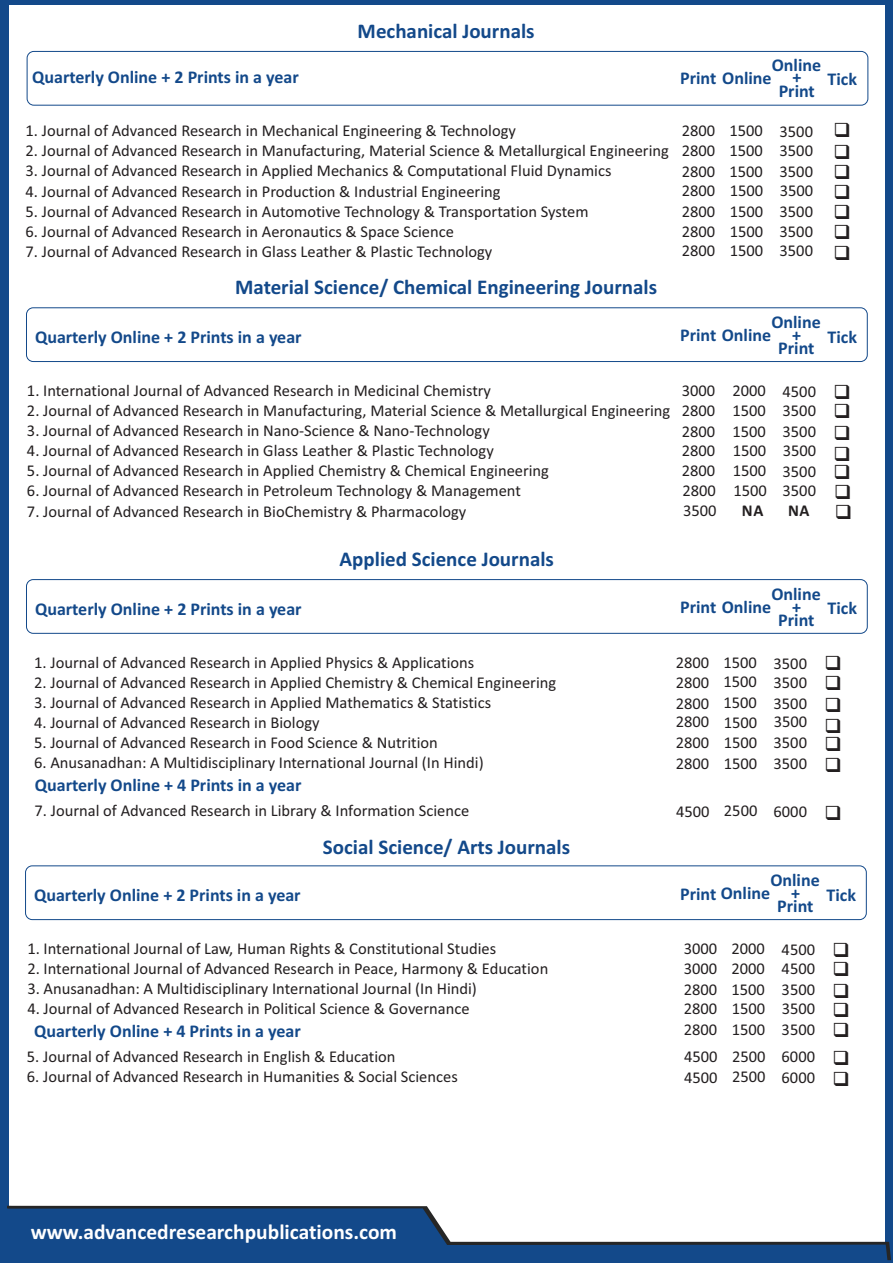
<style>
.page{position:relative;width:893px;height:1263px;background:#fff}
.page>*{position:absolute;margin:0;border:0;box-sizing:border-box;transform-origin:0 0}
.t1{font:700 21.45px "Calibri";color:#fff}
.t2{font:700 21px "Calibri";color:#13498a}
.t3{font:19.5px/20.9px "Wingdings";color:#231f20;text-align:justify}
.t4{font:700 18px/12.9px "Calibri";color:#13498a;text-align:center}
.t5{font:16.5px/20.9px "Calibri";color:#231f20}
.t6{font:700 16.5px "Calibri";color:#231f20}
</style>
<div class="page">
<div style="left:0;top:0;width:8px;height:1263px;background:#13498a"></div>
<div style="left:886px;top:0;width:7px;height:1263px;background:#13498a"></div>
<div style="left:0;top:0;width:893px;height:5px;background:#13498a"></div>
<div style="left:27px;top:51px;width:841px;height:54px;border:1px solid #13498a;border-radius:7px"></div>
<div style="left:26px;top:308px;width:841px;height:54px;border:1px solid #13498a;border-radius:7px"></div>
<div style="left:26px;top:579px;width:841px;height:54px;border:1px solid #13498a;border-radius:7px"></div>
<div style="left:25px;top:866px;width:841px;height:54px;border:1px solid #13498a;border-radius:7px"></div>
<svg style="left:7px;top:1206px;width:884px;height:54px"></svg>
<svg style="left:7px;top:1208px;width:881px;height:55px;fill:#13498a"></svg>
<p class="t4" style="left:32px;top:72px;width:268px">Quarterly Online + 2 Prints in a year</p>
<p class="t2" style="left:358px;top:23px;width:178px">Mechanical Journals</p>
<p class="t5" style="left:26px;top:122px;width:492px">1. Journal of Advanced Research in Mechanical Engineering &amp; Technology</p>
<p class="t5" style="left:26px;top:142px;width:645px">2. Journal of Advanced Research in Manufacturing, Material Science &amp; Metallurgical Engineering</p>
<p class="t5" style="left:26px;top:162px;width:587px">3. Journal of Advanced Research in Applied Mechanics &amp; Computational Fluid Dynamics</p>
<p class="t5" style="left:26px;top:182px;width:477px">4. Journal of Advanced Research in Production &amp; Industrial Engineering</p>
<p class="t5" style="left:26px;top:202px;width:564px">5. Journal of Advanced Research in Automotive Technology &amp; Transportation System</p>
<p class="t5" style="left:26px;top:222px;width:430px">6. Journal of Advanced Research in Aeronautics &amp; Space Science</p>
<p class="t5" style="left:26px;top:242px;width:468px">7. Journal of Advanced Research in Glass Leather &amp; Plastic Technology</p>
<p class="t2" style="left:235px;top:279px;width:423px">Material Science/ Chemical Engineering Journals</p>
<p class="t4" style="left:35px;top:332px;width:268px">Quarterly Online + 2 Prints in a year</p>
<p class="t4" style="left:772px;top:60px;width:51px">Online +</p>
<p class="t4" style="left:680px;top:73px;width:93px">Print Online</p>
<p class="t4" style="left:827px;top:74px;width:31px">Tick</p>
<p class="t4" style="left:779px;top:86px;width:38px">Print</p>
<p class="t5" style="left:682px;top:122px;width:35px;line-height:19.6px">2800<br>2800</p>
<p class="t5" style="left:729px;top:122px;width:35px">1500</p>
<p class="t5" style="left:729px;top:162px;width:35px">1500</p>
<p class="t5" style="left:682px;top:181px;width:35px;text-align:justify">2800<br>2800<br>2800</p>
<p class="t5" style="left:730px;top:182px;width:35px;line-height:20.4px;text-align:justify">1500<br>1500<br>1500</p>
<p class="t5" style="left:682px;top:242px;width:35px">2800</p>
<p class="t5" style="left:780px;top:122px;width:35px">3500</p>
<p class="t5" style="left:780px;top:164px;width:35px;line-height:18.5px">3500<br>3500</p>
<p class="t5" style="left:780px;top:202px;width:35px">3500<br>3500</p>
<p class="t5" style="left:780px;top:242px;width:35px">3500</p>
<p class="t5" style="left:729px;top:141px;width:85px">1500 3500</p>
<p class="t5" style="left:682px;top:163px;width:35px">2800</p>
<p class="t5" style="left:730px;top:241px;width:35px">1500</p>
<p class="t3" style="left:833px;top:121px;width:19px">❑ ❑ ❑</p>
<p class="t4" style="left:771px;top:317px;width:51px">Online +</p>
<p class="t4" style="left:680px;top:330px;width:92px">Print Online</p>
<p class="t4" style="left:827px;top:332px;width:31px">Tick</p>
<p class="t4" style="left:778px;top:343px;width:38px">Print</p>
<p class="t5" style="left:27px;top:381px;width:466px">1. International Journal of Advanced Research in Medicinal Chemistry</p>
<p class="t5" style="left:27px;top:401px;width:645px">2. Journal of Advanced Research in Manufacturing, Material Science &amp; Metallurgical Engineering</p>
<p class="t5" style="left:27px;top:421px;width:464px">3. Journal of Advanced Research in Nano-Science &amp; Nano-Technology</p>
<p class="t5" style="left:27px;top:442px;width:468px">4. Journal of Advanced Research in Glass Leather &amp; Plastic Technology</p>
<p class="t5" style="left:27px;top:462px;width:524px">5. Journal of Advanced Research in Applied Chemistry &amp; Chemical Engineering</p>
<p class="t5" style="left:27px;top:482px;width:495px">6. Journal of Advanced Research in Petroleum Technology &amp; Management</p>
<p class="t5" style="left:27px;top:502px;width:441px">7. Journal of Advanced Research in BioChemistry &amp; Pharmacology</p>
<p class="t5" style="left:682px;top:382px;width:35px;line-height:19.6px">3000<br>2800</p>
<p class="t5" style="left:732px;top:382px;width:35px">2000</p>
<p class="t5" style="left:682px;top:423px;width:86px;line-height:19px;text-align:right">1500<br>2800 1500</p>
<p class="t5" style="left:783px;top:382px;width:35px">4500</p>
<p class="t5" style="left:783px;top:424px;width:35px;line-height:18.5px">3500<br>3500</p>
<p class="t5" style="left:783px;top:462px;width:35px">3500</p>
<p class="t5" style="left:732px;top:401px;width:85px">1500 3500</p>
<p class="t5" style="left:682px;top:423px;width:35px">2800</p>
<p class="t5" style="left:682px;top:462px;width:86px">2800 1500</p>
<p class="t3" style="left:833px;top:383px;width:19px">❑ ❑ ❑ ❑</p>
<p class="t5" style="left:682px;top:482px;width:171px">2800 1500 3500 ❑</p>
<p class="t5" style="left:683px;top:502px;width:35px">3500</p>
<p class="t6" style="left:742px;top:503px;width:23px">NA</p>
<p class="t6" style="left:788px;top:504px;width:23px">NA</p>
<p class="t2" style="left:340px;top:551px;width:216px">Applied Science Journals</p>
<p class="t4" style="left:771px;top:589px;width:51px">Online +</p>
<p class="t4" style="left:35px;top:604px;width:268px">Quarterly Online + 2 Prints in a year</p>
<p class="t4" style="left:680px;top:602px;width:92px">Print Online</p>
<p class="t4" style="left:827px;top:603px;width:31px">Tick</p>
<p class="t4" style="left:778px;top:615px;width:38px">Print</p>
<p class="t5" style="left:34px;top:653px;width:442px">1. Journal of Advanced Research in Applied Physics &amp; Applications</p>
<p class="t5" style="left:34px;top:673px;width:524px">2. Journal of Advanced Research in Applied Chemistry &amp; Chemical Engineering</p>
<p class="t5" style="left:34px;top:693px;width:458px">3. Journal of Advanced Research in Applied Mathematics &amp; Statistics</p>
<p class="t5" style="left:34px;top:713px;width:287px">4. Journal of Advanced Research in Biology</p>
<p class="t5" style="left:34px;top:733px;width:405px">5. Journal of Advanced Research in Food Science &amp; Nutrition</p>
<p class="t5" style="left:34px;top:754px;width:451px">6. Anusanadhan: A Multidisciplinary International Journal (In Hindi)</p>
<p class="t4" style="left:35px;top:780px;width:268px">Quarterly Online + 4 Prints in a year</p>
<p class="t5" style="left:35px;top:801px;width:436px">7. Journal of Advanced Research in Library &amp; Information Science</p>
<p class="t4" style="left:34px;top:890px;width:268px">Quarterly Online + 2 Prints in a year</p>
<p class="t2" style="left:323px;top:838px;width:249px">Social Science/ Arts Journals</p>
<p class="t5" style="left:676px;top:654px;width:35px;line-height:19.6px">2800<br>2800</p>
<p class="t5" style="left:723px;top:653px;width:35px">1500</p>
<p class="t5" style="left:723px;top:694px;width:35px">1500</p>
<p class="t5" style="left:676px;top:713px;width:35px">2800<br>2800</p>
<p class="t5" style="left:724px;top:713px;width:35px">1500<br>1500</p>
<p class="t5" style="left:774px;top:654px;width:35px">3500</p>
<p class="t5" style="left:774px;top:696px;width:35px;line-height:18.5px">3500<br>3500</p>
<p class="t5" style="left:774px;top:734px;width:35px">3500<br>3500</p>
<p class="t5" style="left:723px;top:673px;width:85px">1500 3500</p>
<p class="t5" style="left:676px;top:694px;width:35px">2800</p>
<p class="t5" style="left:676px;top:754px;width:83px">2800 1500</p>
<p class="t3" style="left:824px;top:654px;width:19px">❑ ❑ ❑ ❑</p>
<p class="t5" style="left:676px;top:802px;width:167px">4500 2500 6000 ❑</p>
<p class="t4" style="left:770px;top:875px;width:51px">Online +</p>
<p class="t4" style="left:680px;top:888px;width:92px">Print Online</p>
<p class="t4" style="left:826px;top:890px;width:31px">Tick</p>
<p class="t4" style="left:777px;top:901px;width:38px">Print</p>
<p class="t3" style="left:832px;top:941px;width:19px">❑ ❑ ❑</p>
<p class="t5" style="left:27px;top:939px;width:470px">1. International Journal of Law, Human Rights &amp; Constitutional Studies</p>
<p class="t5" style="left:27px;top:959px;width:522px">2. International Journal of Advanced Research in Peace, Harmony &amp; Education</p>
<p class="t5" style="left:27px;top:979px;width:451px">3. Anusanadhan: A Multidisciplinary International Journal (In Hindi)</p>
<p class="t5" style="left:27px;top:1000px;width:444px">4. Journal of Advanced Research in Political Science &amp; Governance</p>
<p class="t5" style="left:684px;top:940px;width:35px;line-height:19.6px">3000<br>3000</p>
<p class="t5" style="left:731px;top:940px;width:35px">2000</p>
<p class="t5" style="left:731px;top:980px;width:35px">1500</p>
<p class="t5" style="left:684px;top:999px;width:35px">2800<br>2800</p>
<p class="t5" style="left:732px;top:999px;width:35px">1500<br>1500</p>
<p class="t5" style="left:782px;top:940px;width:35px">4500</p>
<p class="t5" style="left:782px;top:982px;width:35px;line-height:18.5px">3500<br>3500</p>
<p class="t5" style="left:782px;top:1020px;width:35px">3500</p>
<p class="t5" style="left:731px;top:959px;width:85px">2000 4500</p>
<p class="t5" style="left:684px;top:981px;width:35px">2800</p>
<p class="t4" style="left:34px;top:1025px;width:268px">Quarterly Online + 4 Prints in a year</p>
<p class="t5" style="left:27px;top:1047px;width:370px">5. Journal of Advanced Research in English &amp; Education</p>
<p class="t5" style="left:27px;top:1067px;width:432px">6. Journal of Advanced Research in Humanities &amp; Social Sciences</p>
<p class="t5" style="left:684px;top:1068px;width:167px">4500 2500 6000 ❑</p>
<p class="t5" style="left:684px;top:1048px;width:167px">4500 2500 6000 ❑</p>
<h1 class="t1" style="left:31px;top:1223px;width:368px">www.advancedresearchpublications.com</h1>
</div>
